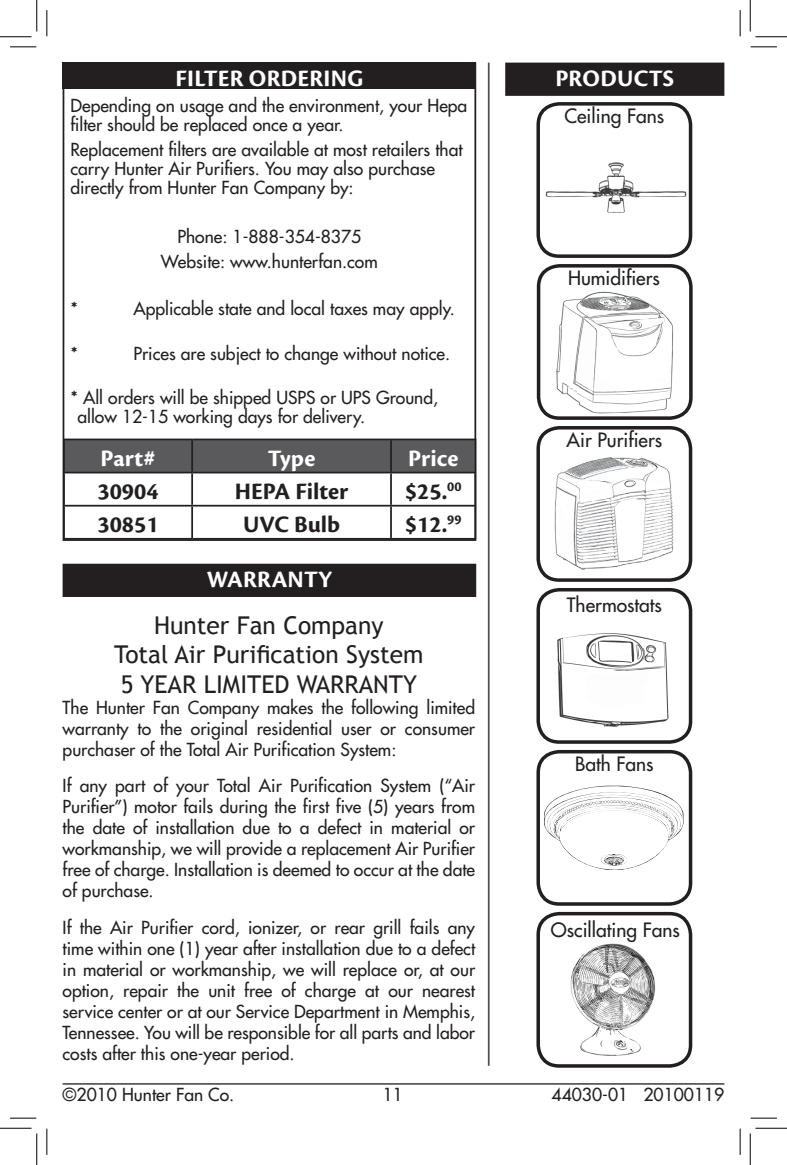
<style>
.page{position:relative;width:787px;height:1165px;background:#fff}
.page>*{position:absolute;margin:0;border:0;box-sizing:border-box;transform-origin:0 0}
.t1{font:24.5px/29.4px "Trebuchet MS";color:#231f20;text-align:center}
.t2{font:700 24.5px "Cronos Pro";letter-spacing:.015em;color:#fff}
.t3{font:700 24.5px "Cronos Pro";color:#231f20}
.t4{font:500 19.25px "Futura Std";color:#231f20}
.t5{font:500 17.5px/21px "Futura Std";color:#231f20;text-align:justify}
</style>
<div class="page">
<hr style="left:63px;top:1083px;width:661px;height:1px;background:#231f20">
<hr style="left:488px;top:63px;width:1px;height:1003px;background:#505052">
<div style="left:63px;top:63px;width:413px;height:26px;background:#231f20"></div>
<div style="left:65px;top:440px;width:409px;height:32px;background:#5a5a5d"></div>
<hr style="left:63px;top:438px;width:129px;height:2px;background:#231f20">
<hr style="left:63px;top:440px;width:2px;height:32px;background:#231f20">
<hr style="left:192px;top:438px;width:199px;height:2px;background:#231f20">
<hr style="left:191px;top:440px;width:2px;height:32px;background:#231f20">
<hr style="left:391px;top:438px;width:85px;height:2px;background:#231f20">
<hr style="left:390px;top:440px;width:2px;height:32px;background:#231f20">
<hr style="left:474px;top:440px;width:2px;height:32px;background:#231f20">
<hr style="left:63px;top:472px;width:129px;height:1px;background:#231f20">
<hr style="left:192px;top:472px;width:199px;height:1px;background:#231f20">
<hr style="left:391px;top:472px;width:85px;height:1px;background:#231f20">
<hr style="left:63px;top:473px;width:2px;height:32px;background:#231f20">
<hr style="left:191px;top:473px;width:2px;height:32px;background:#231f20">
<hr style="left:390px;top:473px;width:2px;height:32px;background:#231f20">
<hr style="left:474px;top:473px;width:2px;height:32px;background:#231f20">
<hr style="left:63px;top:505px;width:129px;height:1px;background:#231f20">
<hr style="left:63px;top:506px;width:2px;height:32px;background:#231f20">
<hr style="left:192px;top:505px;width:199px;height:1px;background:#231f20">
<hr style="left:191px;top:506px;width:2px;height:32px;background:#231f20">
<hr style="left:391px;top:505px;width:85px;height:1px;background:#231f20">
<hr style="left:390px;top:506px;width:2px;height:32px;background:#231f20">
<hr style="left:474px;top:506px;width:2px;height:32px;background:#231f20">
<hr style="left:63px;top:538px;width:129px;height:2px;background:#231f20">
<hr style="left:192px;top:538px;width:199px;height:2px;background:#231f20">
<hr style="left:391px;top:538px;width:85px;height:2px;background:#231f20">
<div style="left:63px;top:564px;width:412px;height:32px;background:#231f20"></div>
<div style="left:63px;top:564px;width:413px;height:33px;border:2px solid #231f20"></div>
<div style="left:506px;top:63px;width:217px;height:32px;background:#231f20"></div>
<div style="left:505px;top:63px;width:219px;height:33px;border:2px solid #231f20"></div>
<img style="left:550px;top:291px;width:130px;height:124px">
<div style="left:537px;top:264px;width:155px;height:156px;border:4px solid #231f20;border-radius:21px"></div>
<div style="left:536px;top:426px;width:156px;height:156px;border:4px solid #231f20;border-radius:21px"></div>
<img style="left:554px;top:457px;width:120px;height:113px">
<img style="left:557px;top:633px;width:112px;height:94px">
<div style="left:536px;top:588px;width:156px;height:156px;border:4px solid #231f20;border-radius:21px"></div>
<div style="left:536px;top:750px;width:156px;height:155px;border:4px solid #231f20;border-radius:21px"></div>
<svg style="left:544px;top:786px;width:139px;height:84px"></svg>
<img style="left:546px;top:162px;width:140px;height:51px">
<div style="left:536px;top:102px;width:156px;height:156px;border:4px solid #231f20;border-radius:21px"></div>
<div style="left:536px;top:912px;width:156px;height:155px;border:4px solid #231f20;border-radius:21px"></div>
<img style="left:570px;top:943px;width:85px;height:112px">
<svg style="left:10px;top:47px;width:26px;height:1px"></svg>
<svg style="left:750px;top:47px;width:27px;height:1px"></svg>
<svg style="left:10px;top:1118px;width:26px;height:1px"></svg>
<svg style="left:750px;top:1118px;width:27px;height:1px"></svg>
<svg style="left:47px;top:10px;width:1px;height:26px"></svg>
<svg style="left:47px;top:1128px;width:1px;height:27px"></svg>
<svg style="left:740px;top:10px;width:1px;height:26px"></svg>
<svg style="left:740px;top:1128px;width:1px;height:27px"></svg>
<hr style="left:0;top:36px;width:32px;height:1px;background:#000">
<hr style="left:755px;top:36px;width:32px;height:1px;background:#000">
<hr style="left:0;top:1128px;width:32px;height:1px;background:#000">
<hr style="left:755px;top:1128px;width:32px;height:1px;background:#000">
<hr style="left:36px;top:0;width:1px;height:32px;background:#000">
<hr style="left:36px;top:1133px;width:1px;height:32px;background:#000">
<hr style="left:750px;top:0;width:1px;height:32px;background:#000">
<hr style="left:750px;top:1133px;width:1px;height:32px;background:#000">
<h1 class="t2" style="left:175px;top:64px;width:189px">FI LTER ORDERING</h1>
<p class="t5" style="left:70px;top:96px;width:398px;line-height:19.2px">Depending on usage and the environment, your Hepa filter should be replaced once a year.</p>
<p class="t5" style="left:70px;top:140px;width:394px;line-height:19.2px;text-align:left">Replacement filters are available at most retailers that carry Hunter Air Purifiers. You may also purchase directly from Hunter Fan Company by:</p>
<p class="t5" style="left:161px;top:224px;width:218px;line-height:24.5px;text-align:center">Phone: 1-888-354-8375<br>Website: www.hunterfan.com</p>
<p class="t5" style="left:70px;top:298px;width:9px">*</p>
<p class="t5" style="left:133px;top:298px;width:323px">Applicable state and local taxes may apply.</p>
<p class="t5" style="left:70px;top:343px;width:9px">*</p>
<p class="t5" style="left:133px;top:343px;width:318px">Prices are subject to change without notice.</p>
<p class="t5" style="left:77px;top:388px;width:362px;line-height:19.2px;text-indent:-7px">* All orders will be shipped USPS or UPS Ground, allow 12-15 working days for delivery.</p>
<h1 class="t2" style="left:100px;top:444px;width:57px">PART#</h1>
<h1 class="t2" style="left:268px;top:444px;width:49px">TYPE</h1>
<h1 class="t2" style="left:408px;top:444px;width:52px">PRICE</h1>
<h1 class="t3" style="left:97px;top:477px;width:63px">30904</h1>
<h1 class="t3" style="left:235px;top:477px;width:30px">HEPA</h1>
<h1 class="t3" style="left:295px;top:477px;width:54px">FILTER</h1>
<h1 class="t3" style="left:405px;top:477px;width:58px">$25.<sup>00</sup></h1>
<h1 class="t3" style="left:97px;top:510px;width:63px">30851</h1>
<h1 class="t3" style="left:243px;top:510px;width:99px">UVC BULB</h1>
<h1 class="t3" style="left:405px;top:510px;width:58px">$12.<sup>99</sup></h1>
<h1 class="t2" style="left:207px;top:565px;width:127px">WARRANTY</h1>
<h1 class="t1" style="left:114px;top:611px;width:311px">Hunter Fan Company<br>Total Air Purification System<br>5 YEAR LIMITED WARRANTY</h1>
<p class="t5" style="left:63px;top:697px;width:414px">The Hunter Fan Company makes the following limited warranty to the original residential user or consumer purchaser of the Total Air Purification System:</p>
<p class="t5" style="left:63px;top:775px;width:414px">If any part of your Total Air Purification System (“Air Purifier”) motor fails during the first five (5) years from the date of installation due to a defect in material or workmanship, we will provide a replacement Air Purifier free of charge. Installation is deemed to occur at the date of purchase.</p>
<p class="t5" style="left:63px;top:917px;width:414px">If the Air Purifier cord, ionizer, or rear grill fails any time within one (1) year after installation due to a defect in material or workmanship, we will replace or, at our option, repair the unit free of charge at our nearest service center or at our Service Department in Memphis, Tennessee. You will be responsible for all parts and labor costs after this one-year period.</p>
<h1 class="t2" style="left:555px;top:64px;width:120px">PRODUCTS</h1>
<p class="t4" style="left:564px;top:104px;width:101px">Ceiling Fans</p>
<p class="t4" style="left:568px;top:266px;width:93px">Humidifiers</p>
<p class="t4" style="left:566px;top:428px;width:97px">Air Purifiers</p>
<p class="t4" style="left:567px;top:593px;width:97px">Thermostats</p>
<p class="t4" style="left:575px;top:752px;width:80px">Bath Fans</p>
<p class="t4" style="left:551px;top:917px;width:131px">Oscillating Fans</p>
<p class="t5" style="left:63px;top:1084px;width:173px">©2010 Hunter Fan Co.</p>
<p class="t5" style="left:383px;top:1084px;width:22px">11</p>
<p class="t5" style="left:551px;top:1084px;width:174px">44030-01 20100119</p>
</div>
